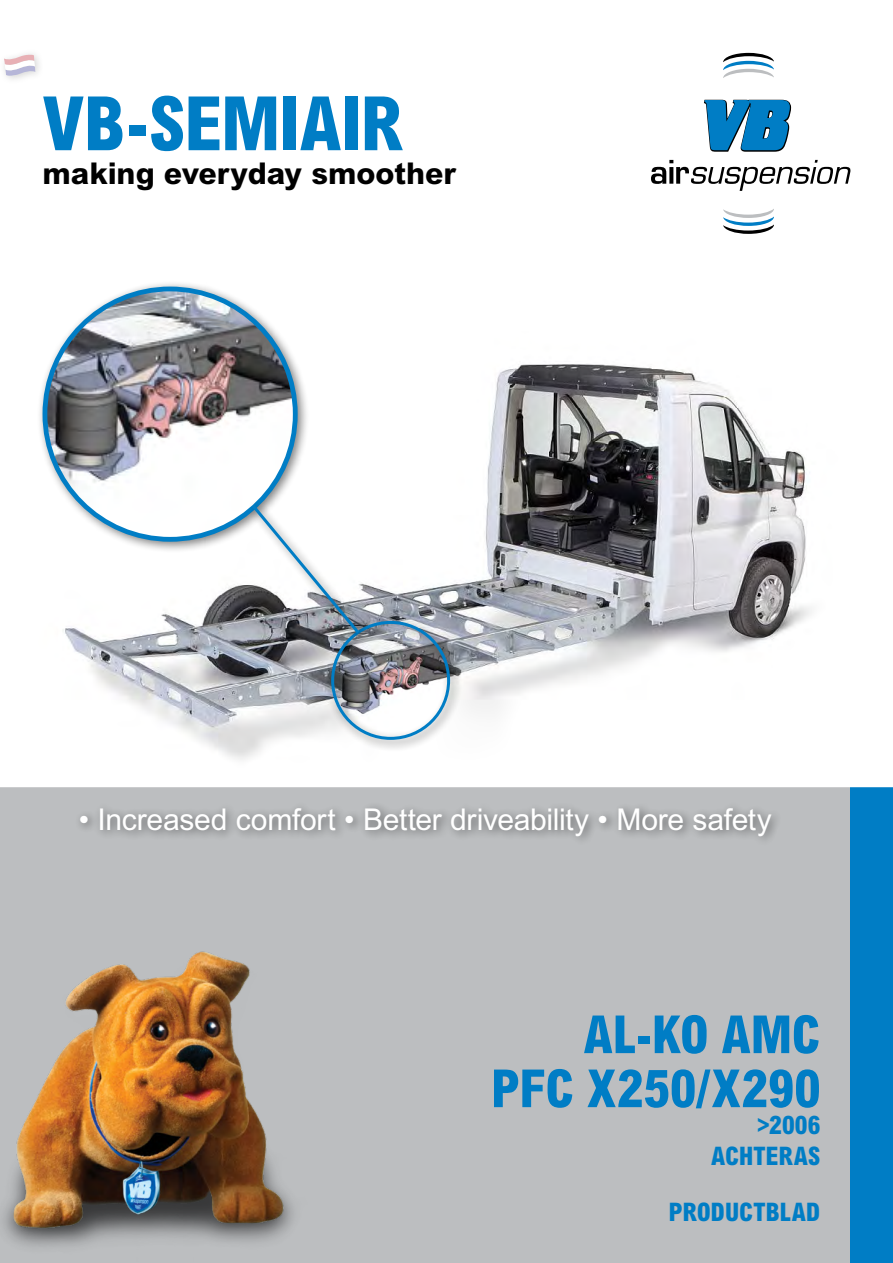
<style>
.page{position:relative;width:893px;height:1263px;background:#fff}
.page>*{position:absolute;margin:0;border:0;box-sizing:border-box;transform-origin:0 0}
.t1{font:800 condensed 75px "Arial MT Std";letter-spacing:-.005em;color:#007dc5}
.t2{font:800 condensed 52.5px/54px "Arial MT Std";letter-spacing:.005em;color:#007dc5;text-align:right}
.t3{font:30px "Arial MT Std";letter-spacing:-.01em;color:#fff}
.t4{font:800 30px "Arial MT Std";color:#000}
.t5{font:800 condensed 25.5px "Arial MT Std";color:#007dc5}
</style>
<div class="page">
<div style="left:0;top:787px;width:893px;height:476px;background:#bcbec0"></div>
<div style="left:850px;top:787px;width:43px;height:476px;background:#007dc5"></div>
<img style="left:3px;top:951px;width:291px;height:296px">
<svg style="left:723px;top:53px;width:51px;height:25px"></svg>
<svg style="left:723px;top:209px;width:51px;height:25px"></svg>
<svg style="left:651px;top:160px;width:200px;height:31px"></svg>
<svg style="left:704px;top:99px;width:88px;height:53px"></svg>
<div style="left:75px;top:801px;width:707px;height:46px;background:#000;opacity:.5"></div>
<img style="left:63px;top:364px;width:749px;height:396px">
<div style="left:325px;top:615px;width:138px;height:137px;background:#000;opacity:.5"></div>
<div style="left:331px;top:621px;width:119px;height:119px;border:3px solid #007dc5;border-radius:50%"></div>
<div style="left:36px;top:280px;width:274px;height:274px;background:#000;opacity:.5"></div>
<img style="left:45px;top:289px;width:250px;height:250px;border-radius:125px">
<div style="left:247px;top:499px;width:123px;height:146px;background:#000;opacity:.5"></div>
<svg style="left:249px;top:502px;width:113px;height:135px"></svg>
<div style="left:0;top:48px;width:45px;height:37px;background:#000;opacity:.5"></div>
<svg style="left:4px;top:54px;width:31px;height:22px"></svg>
<h1 class="t1" style="left:43px;top:78px;width:362px">VB-SEMIAIR</h1>
<p class="t4" style="left:43px;top:155px;width:415px">making everyday smoother</p>
<p class="t3" style="left:79px;top:802px;width:694px">• Increased comfort • Better driveability • More safety</p>
<h2 class="t2" style="left:491px;top:1007px;width:331px">AL-KO AMC<br>PFC X250/X290</h2>
<p class="t5" style="left:757px;top:1109px;width:65px">&gt;2006</p>
<p class="t5" style="left:711px;top:1140px;width:111px">ACHTERAS</p>
<p class="t5" style="left:669px;top:1196px;width:153px">PRODUCTBLAD</p>
</div>
